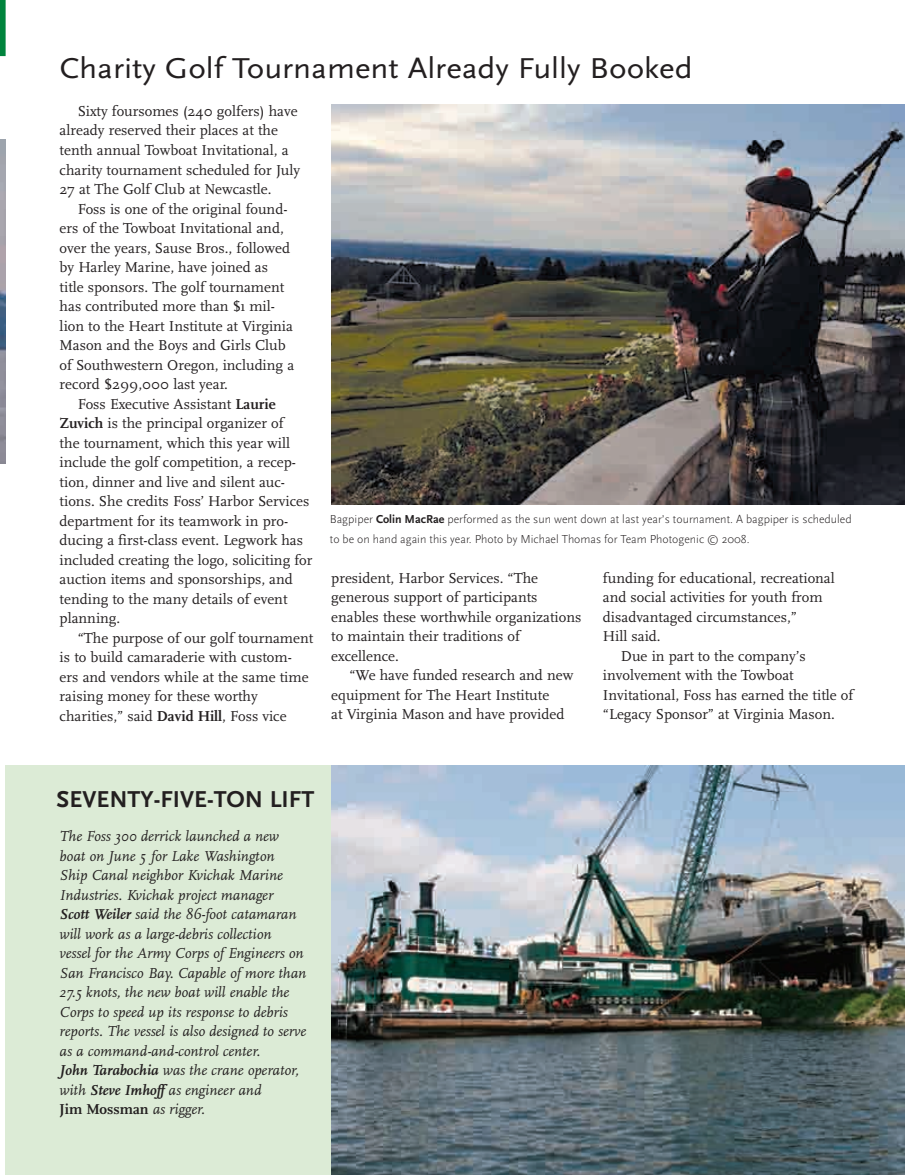
<style>
.page{position:relative;width:905px;height:1175px;background:#fff}
.page>*{position:absolute;margin:0;border:0;box-sizing:border-box;transform-origin:0 0}
.t1{font:30px "Scala Sans";color:#231f20;scale:1.1 1}
.t2{font:700 24px "Scala Sans";color:#231f20}
.t3{font:15px/19.5px "Scala";color:#231f20}
.t4{font:italic 15px/19.5px "Scala";color:#231f20}
.t5{font:300 12px/19.5px "Scala Sans";color:#231f20}
.s1{font-weight:700}
.s2{font-weight:700;font-style:normal}
</style>
<div class="page">
<div style="left:6px;top:765px;width:899px;height:410px;background:#dcebd6"></div>
<img style="left:331px;top:104px;width:574px;height:400px">
<img style="left:0;top:140px;width:6px;height:323px">
<svg style="left:0;top:0;width:6px;height:56px"></svg>
<img style="left:331px;top:765px;width:574px;height:410px">
<h1 class="t1" style="left:60px;top:57px;width:577px">Charity Golf Tournament Already Fully Booked</h1>
<p class="t3" style="left:60px;top:102px;width:242px;text-indent:18px">Sixty foursomes (240 golfers) have already reserved their places at the tenth annual Towboat Invitational, a charity tournament scheduled for July 27 at The Golf Club at Newcastle.</p>
<p class="t3" style="left:60px;top:200px;width:236px;text-indent:18px">Foss is one of the original found&shy;ers of the Towboat Invitational and, over the years, Sause Bros., followed by Harley Marine, have joined as title sponsors. The golf tournament has contributed more than $1 mil&shy;lion to the Heart Institute at Virginia Mason and the Boys and Girls Club of Southwestern Oregon, including a record $299,000 last year.</p>
<p class="t3" style="left:60px;top:395px;width:254px;text-indent:18px">Foss Executive Assistant <span class="s1">Laurie Zuvich</span> is the principal organizer of<br>the tournament, which this year will include the golf competition, a recep&shy;tion, dinner and live and silent auc&shy;tions. She credits Foss’ Harbor Services department for its teamwork in pro&shy;ducing a first-class event. Legwork has included creating the logo, soliciting for auction items and sponsorships, and tending to the many details of event planning.</p>
<p class="t3" style="left:60px;top:629px;width:255px;text-indent:18px">“The purpose of our golf tournament is to build camaraderie with custom&shy;ers and vendors while at the same time raising money for these worthy charities,” said <span class="s1">David Hill</span>, Foss vice</p>
<p class="t5" style="left:330px;top:511px;width:523px">Bagpiper <span class="s1">Colin MacRae</span> performed as the sun went down at last year’s tournament. A bagpiper is scheduled to be on hand again this year. Photo by Michael Thomas for Team Photogenic © 2008.</p>
<p class="t3" style="left:331px;top:569px;width:252px">president, Harbor Services. “The generous support of participants enables these worthwhile organizations to maintain their traditions of excellence.</p>
<p class="t3" style="left:331px;top:666px;width:243px;text-indent:18px">“We have funded research and new equipment for The Heart Institute<br>at Virginia Mason and have provided</p>
<p class="t3" style="left:603px;top:569px;width:233px">funding for educational, recreational</p>
<p class="t3" style="left:603px;top:588px;width:221px">and social activities for youth from</p>
<p class="t3" style="left:603px;top:608px;width:196px">disadvantaged circumstances,”</p>
<p class="t3" style="left:603px;top:627px;width:59px">Hill said.</p>
<p class="t3" style="left:621px;top:647px;width:186px">Due in part to the company’s</p>
<p class="t3" style="left:603px;top:666px;width:192px">involvement with the Towboat</p>
<p class="t3" style="left:603px;top:686px;width:252px">Invitational, Foss has earned the title of</p>
<p class="t3" style="left:603px;top:705px;width:233px">“Legacy Sponsor” at Virginia Mason.</p>
<h2 class="t2" style="left:57px;top:789px;width:259px">SEVENTY-FIVE-TON LIFT</h2>
<p class="t4" style="left:60px;top:827px;width:248px">The Foss 300 derrick launched a new boat on June 5 for Lake Washington<br>Ship Canal neighbor Kvichak Marine Industries. Kvichak project manager <span class="s1">Scott Weiler</span> said the 86-foot catamaran will work as a large-debris collection vessel for the Army Corps of Engineers on San Francisco Bay. Capable of more than 27.5 knots, the new boat will enable the Corps to speed up its response to debris reports. The vessel is also designed to serve as a command-and-control center.<br><span class="s1">John Tarabochia</span> was the crane operator, with <span class="s1">Steve Imhoff</span> as engineer and<br><span class="s2">Jim Mossman</span> as rigger.</p>
</div>
